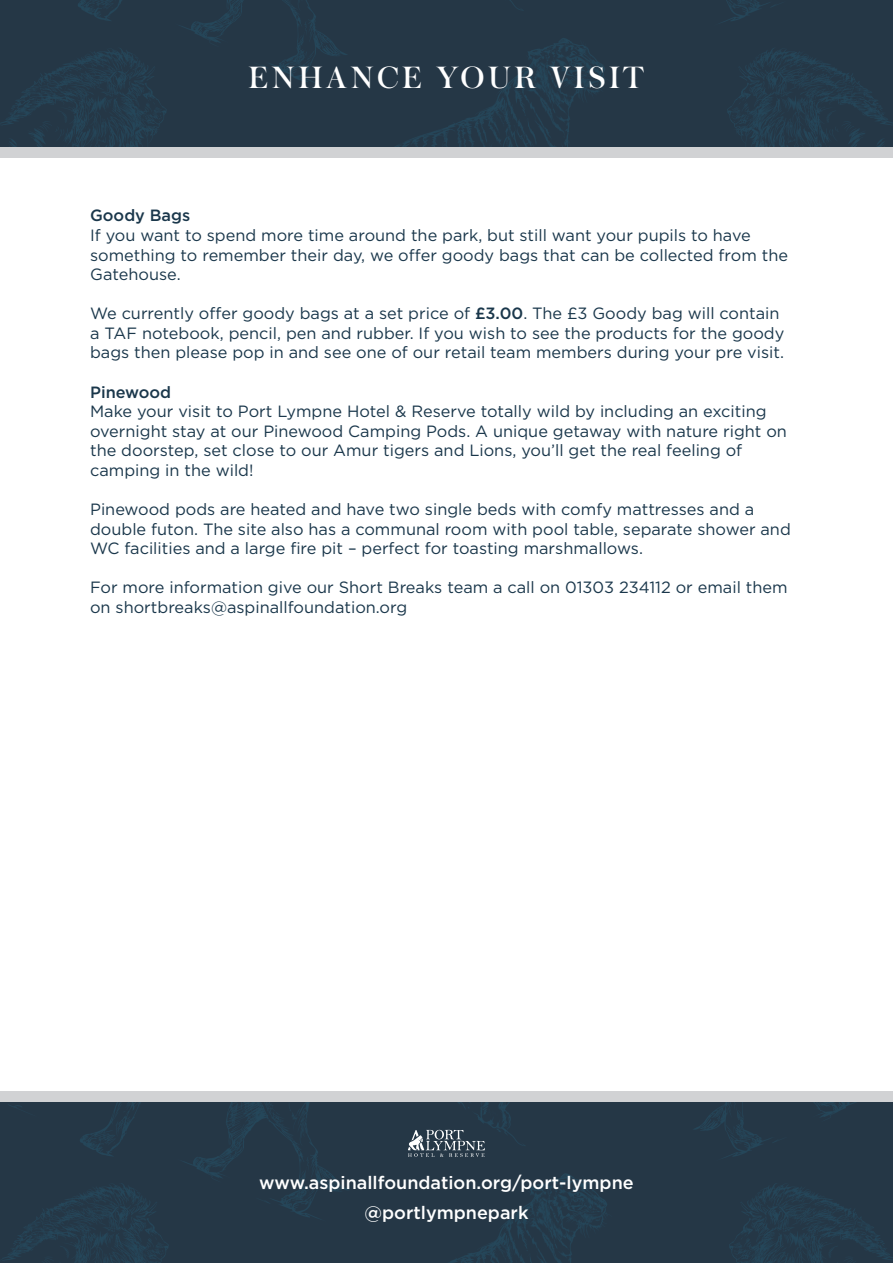
<style>
.page{position:relative;width:893px;height:1263px;background:#fff}
.page>*{position:absolute;margin:0;border:0;box-sizing:border-box;transform-origin:0 0}
.t1{font:32.4px "Austin";letter-spacing:.1em;color:#fff;scale:1.11 1}
.t2{font:500 18px "Gotham";color:#fff}
.t3{font:16.35px/19.5px "Gotham";color:#1a374b}
.t4{font:500 16.35px "Gotham";color:#1a374b}
.s1{font-weight:500}
</style>
<div class="page">
<img style="left:0;top:0;width:893px;height:148px">
<div style="left:0;top:148px;width:893px;height:10px;background:#d1d2d4"></div>
<img style="left:0;top:1102px;width:893px;height:161px">
<div style="left:0;top:1091px;width:893px;height:11px;background:#d1d2d4"></div>
<svg style="left:408px;top:1130px;width:77px;height:27px"></svg>
<p class="t1" style="left:249px;top:56px;width:358px">ENHANCE YOUR VISIT</p>
<p class="t4" style="left:90px;top:205px;width:102px">Goody Bags</p>
<p class="t3" style="left:90px;top:225px;width:699px">If you want to spend more time around the park, but still want your pupils to have something to remember their day, we offer goody bags that can be collected from the<br>Gatehouse.</p>
<p class="t3" style="left:90px;top:303px;width:696px">We currently offer goody bags at a set price of <span class="s1">£3.00</span>. The £3 Goody bag will contain a TAF notebook, pencil, pen and rubber. If you wish to see the products for the goody bags then please pop in and see one of our retail team members during your pre visit.</p>
<p class="t4" style="left:90px;top:381px;width:83px">Pinewood</p>
<p class="t3" style="left:90px;top:401px;width:698px">Make your visit to Port Lympne Hotel &amp; Reserve totally wild by including an exciting overnight stay at our Pinewood Camping Pods. A unique getaway with nature right on the doorstep, set close to our Amur tigers and Lions, you’ll get the real feeling of</p>
<p class="t3" style="left:90px;top:460px;width:165px">camping in the wild!</p>
<p class="t3" style="left:90px;top:499px;width:666px">Pinewood pods are heated and have two single beds with comfy mattresses and a</p>
<p class="t3" style="left:90px;top:519px;width:702px">double futon. The site also has a communal room with pool table, separate shower and<br>WC facilities and a large fire pit – perfect for toasting marshmallows.</p>
<p class="t3" style="left:90px;top:577px;width:699px">For more information give our Short Breaks team a call on 01303 234112 or email them on shortbreaks@aspinallfoundation.org</p>
<p class="t2" style="left:259px;top:1170px;width:376px">www.aspinallfoundation.org/port-lympne</p>
<p class="t2" style="left:364px;top:1200px;width:165px">@portlympnepark</p>
</div>
